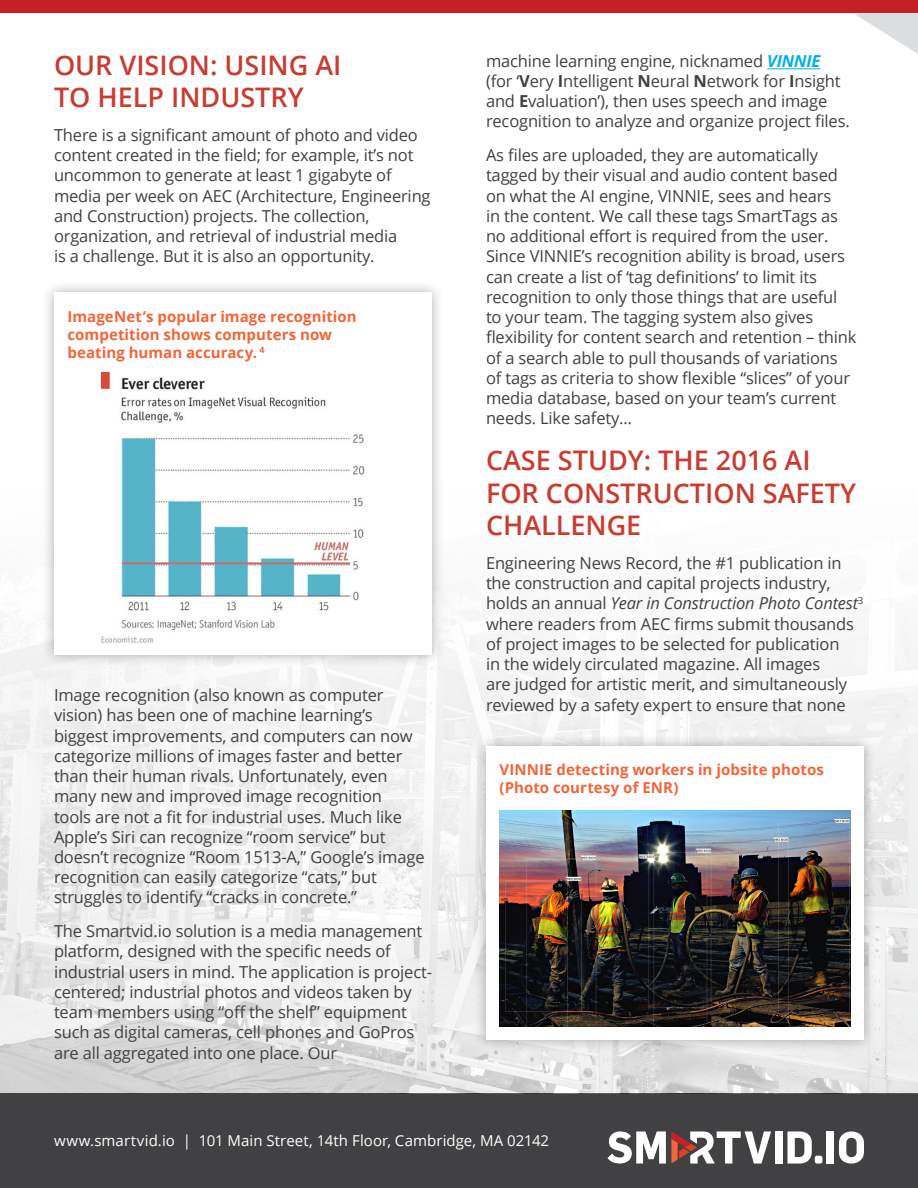
<style>
.page{position:relative;width:918px;height:1188px;background:#fff}
.page>*{position:absolute;margin:0;border:0;box-sizing:border-box;transform-origin:0 0}
.t1{font:600 27px/32.4px "Open Sans";color:#c83d31}
.t2{font:16.5px/20.2px "Open Sans";letter-spacing:-.01em;color:#414042}
.t3{font:700 15px/18px "Open Sans";letter-spacing:.005em;color:#f26539}
.t4{font:15px "Open Sans";letter-spacing:.005em;color:#fff}
.s1{font-weight:700;font-style:italic;color:#00aeef}
.s2{font-weight:700}
.s3{font-style:italic}
</style>
<div class="page">
<svg style="left:855px;top:14px;width:63px;height:40px"></svg>
<div style="left:0;top:0;width:918px;height:14px;background:#c42127"></div>
<div style="left:0;top:1094px;width:918px;height:94px;background:#414042"></div>
<div style="left:815px;top:1156px;width:7px;height:8px;background:#fff;border-radius:2px"></div>
<svg style="left:787px;top:1131px;width:25px;height:33px"></svg>
<div style="left:827px;top:1131px;width:7px;height:33px;background:#fff"></div>
<svg style="left:839px;top:1131px;width:25px;height:33px"></svg>
<div style="left:775px;top:1131px;width:7px;height:33px;background:#fff"></div>
<svg style="left:608px;top:1131px;width:163px;height:33px"></svg>
<img style="left:0;top:620px;width:918px;height:474px">
<div style="left:474px;top:733px;width:402px;height:319px;background:#000;opacity:.3"></div>
<div style="left:486px;top:746px;width:378px;height:294px;background:#fff"></div>
<img style="left:500px;top:811px;width:350px;height:215px">
<hr style="left:767px;top:68px;width:53px;height:1px;background:#00aeef">
<div style="left:42px;top:280px;width:402px;height:387px;background:#000;opacity:.3"></div>
<div style="left:54px;top:292px;width:378px;height:362px;background:#fff"></div>
<img style="left:101px;top:373px;width:264px;height:270px">
<h1 class="t1" style="left:54px;top:48px;width:289px">OUR VISION: USING AI<br>TO HELP INDUSTRY</h1>
<p class="t2" style="left:54px;top:124px;width:378px">There is a significant amount of photo and video content created in the field; for example, it’s not uncommon to generate at least 1 gigabyte of media per week on AEC (Architecture, Engineering and Construction) projects. The collection, organization, and retrieval of industrial media<br>is a challenge. But it is also an opportunity.</p>
<p class="t3" style="left:68px;top:307px;width:291px">ImageNet’s popular image recognition competition shows computers now beating human accuracy. <sup>4</sup></p>
<p class="t2" style="left:54px;top:684px;width:372px">Image recognition (also known as computer vision) has been one of machine learning’s biggest improvements, and computers can now categorize millions of images faster and better than their human rivals. Unfortunately, even many new and improved image recognition<br>tools are not a fit for industrial uses. Much like Apple’s Siri can recognize “room service” but doesn’t recognize “Room 1513-A,” Google’s image recognition can easily categorize “cats,” but struggles to identify “cracks in concrete.”</p>
<p class="t2" style="left:54px;top:921px;width:380px">The Smartvid.io solution is a media management platform, designed with the specific needs of industrial users in mind. The application is project&shy;centered; industrial photos and videos taken by team members using “off the shelf” equipment such as digital cameras, cell phones and GoPros are all aggregated into one place. Our</p>
<p class="t2" style="left:486px;top:50px;width:365px">machine learning engine, nicknamed <span class="s1">VINNIE </span>(for ‘<span class="s2">V</span>ery <span class="s2">I</span>ntelligent <span class="s2">N</span>eural <span class="s2">N</span>etwork for <span class="s2">I</span>nsight and <span class="s2">E</span>valuation’), then uses speech and image recognition to analyze and organize project files.</p>
<p class="t2" style="left:486px;top:145px;width:372px">As files are uploaded, they are automatically tagged by their visual and audio content based on what the AI engine, VINNIE, sees and hears<br>in the content. We call these tags SmartTags as no additional effort is required from the user.<br>Since VINNIE’s recognition ability is broad, users can create a list of ‘tag definitions’ to limit its recognition to only those things that are useful to your team. The tagging system also gives flexibility for content search and retention – think of a search able to pull thousands of variations of tags as criteria to show flexible “slices” of your media database, based on your team’s current needs. Like safety…</p>
<h1 class="t1" style="left:486px;top:444px;width:372px">CASE STUDY: THE 2016 AI<br>FOR CONSTRUCTION SAFETY<br>CHALLENGE</h1>
<p class="t2" style="left:486px;top:552px;width:379px">Engineering News Record, the #1 publication in the construction and capital projects industry, holds an annual <span class="s3">Year in Construction Photo Contest</span><sup>3 </sup>where readers from AEC firms submit thousands of project images to be selected for publication<br>in the widely circulated magazine. All images<br>are judged for artistic merit, and simultaneously reviewed by a safety expert to ensure that none</p>
<p class="t3" style="left:500px;top:761px;width:326px">VINNIE detecting workers in jobsite photos (Photo courtesy of ENR)</p>
<p class="t4" style="left:54px;top:1131px;width:497px">www.smartvid.io | 101 Main Street, 14th Floor, Cambridge, MA 02142</p>
</div>
